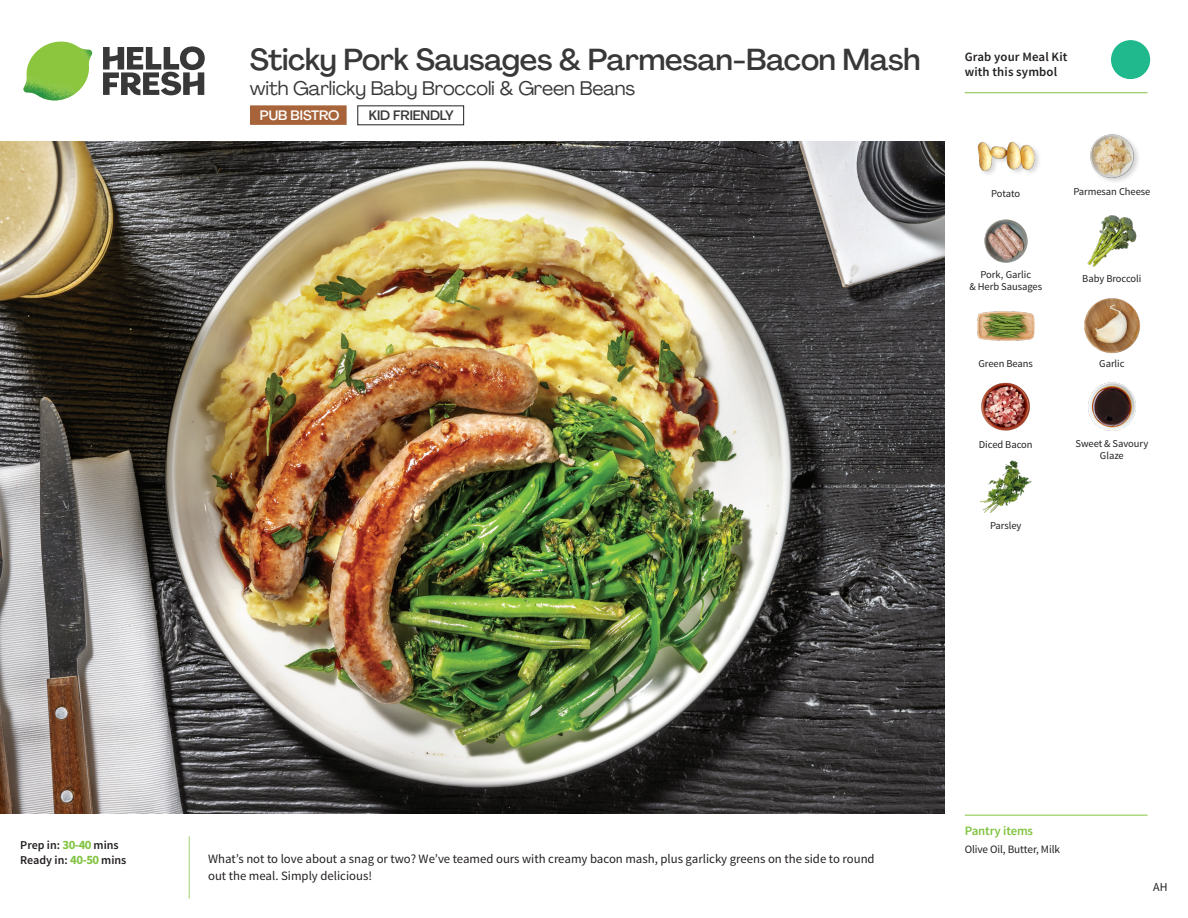
<style>
.page{position:relative;width:1188px;height:918px;background:#fff}
.page>*{position:absolute;margin:0;border:0;box-sizing:border-box;transform-origin:0 0}
._15_Titel_UK{font:500 30px "Agrandir";letter-spacing:-.01em;color:#383839}
._15_Titel_UK-2{font:19.5px "Agrandir";letter-spacing:-.01em;color:#383839}
.t1{font:500 13.5px "Agrandir";letter-spacing:-.01em;color:#383839}
.t2{font:500 13.5px "Agrandir";color:#fff}
.Step_6_Text_AU{font:12.75px/16.5px "Source Sans Pro";color:#231f20}
.t3{font:600 12.75px/15px "Source Sans Pro";letter-spacing:.01em;color:#231f20}
._04_Headers_Front{font:600 12.75px "Source Sans Pro";letter-spacing:-.01em;color:#81c340}
._04_Intro{font:600 12px "Source Sans Pro";color:#231f20}
.t4{font:12px "Source Sans Pro";color:#231f20}
._05_Pantry{font:11.25px "Source Sans Pro";letter-spacing:-.01em;color:#231f20}
._18_FRONT_ingredients{font:10.5px/12px "Source Sans Pro";letter-spacing:-.005em;color:#231f20;text-align:center}
.s1{color:#fff}
.s2{font-weight:700;font-size:12.75px;color:#81c340}
</style>
<div class="page">
<svg style="left:103px;top:46px;width:102px;height:49px"></svg>
<img style="left:23px;top:42px;width:69px;height:59px">
<div style="left:250px;top:105px;width:97px;height:20px;background:#a76339"></div>
<svg style="left:1093px;top:40px;width:58px;height:54px"></svg>
<img style="left:0;top:142px;width:945px;height:672px">
<img style="left:1084px;top:298px;width:56px;height:56px">
<img style="left:1088px;top:382px;width:48px;height:49px">
<img style="left:981px;top:382px;width:49px;height:49px">
<img style="left:979px;top:460px;width:53px;height:53px">
<img style="left:977px;top:311px;width:57px;height:30px">
<img style="left:984px;top:219px;width:44px;height:44px">
<img style="left:1087px;top:215px;width:50px;height:52px">
<div style="left:977px;top:141px;width:65px;height:37px;background:#231f20;opacity:.2"></div>
<img style="left:977px;top:141px;width:57px;height:37px">
<img style="left:1090px;top:134px;width:48px;height:48px">
<hr style="left:965px;top:815px;width:183px;height:1px;background:#81c340">
<hr style="left:965px;top:92px;width:183px;height:1px;background:#81c340">
<p class="_15_Titel_UK" style="left:250px;top:41px;width:672px">Sticky Pork Sausages &amp; Parmesan-Bacon Mash</p>
<p class="_15_Titel_UK-2" style="left:250px;top:76px;width:387px">with Garlicky Baby Broccoli &amp; Green Beans</p>
<p class="t2" style="left:260px;top:107px;width:81px">PUB BISTRO</p>
<p class="t1" style="left:369px;top:107px;width:86px">KID FRIENDLY</p>
<p class="t3" style="left:965px;top:50px;width:104px">Grab your Meal Kit with this symbol</p>
<p class="_18_FRONT_ingredients" style="left:991px;top:188px;width:31px">Potato</p>
<p class="_18_FRONT_ingredients" style="left:1073px;top:186px;width:79px">Parmesan Cheese</p>
<p class="_18_FRONT_ingredients" style="left:970px;top:269px;width:74px">Pork,<span class="s1">.</span>Garlic<br>&amp; Herb Sausages</p>
<p class="_18_FRONT_ingredients" style="left:1082px;top:273px;width:61px">Baby Broccoli</p>
<p class="_18_FRONT_ingredients" style="left:979px;top:357px;width:56px">Green Beans</p>
<p class="_18_FRONT_ingredients" style="left:1099px;top:357px;width:27px">Garlic</p>
<p class="_18_FRONT_ingredients" style="left:979px;top:438px;width:55px">Diced Bacon</p>
<p class="_18_FRONT_ingredients" style="left:990px;top:519px;width:33px">Parsley</p>
<p class="_18_FRONT_ingredients" style="left:1076px;top:438px;width:74px">Sweet &amp; Savoury<br>Glaze</p>
<p class="_04_Intro" style="left:20px;top:838px;width:100px">Prep in: <span class="s2">30-40</span> mins</p>
<p class="_04_Intro" style="left:20px;top:853px;width:108px">Ready in: <span class="s2">40-50</span> mins</p>
<p class="Step_6_Text_AU" style="left:208px;top:851px;width:668px">What’s not to love about a snag or two? We’ve teamed ours with creamy bacon mash, plus garlicky greens on the side to round out the meal. Simply delicious!</p>
<p class="_04_Headers_Front" style="left:965px;top:822px;width:70px">Pantry items</p>
<p class="_05_Pantry" style="left:965px;top:842px;width:97px">Olive Oil, Butter, Milk</p>
<p class="t4" style="left:1153px;top:879px;width:16px">AH</p>
</div>
